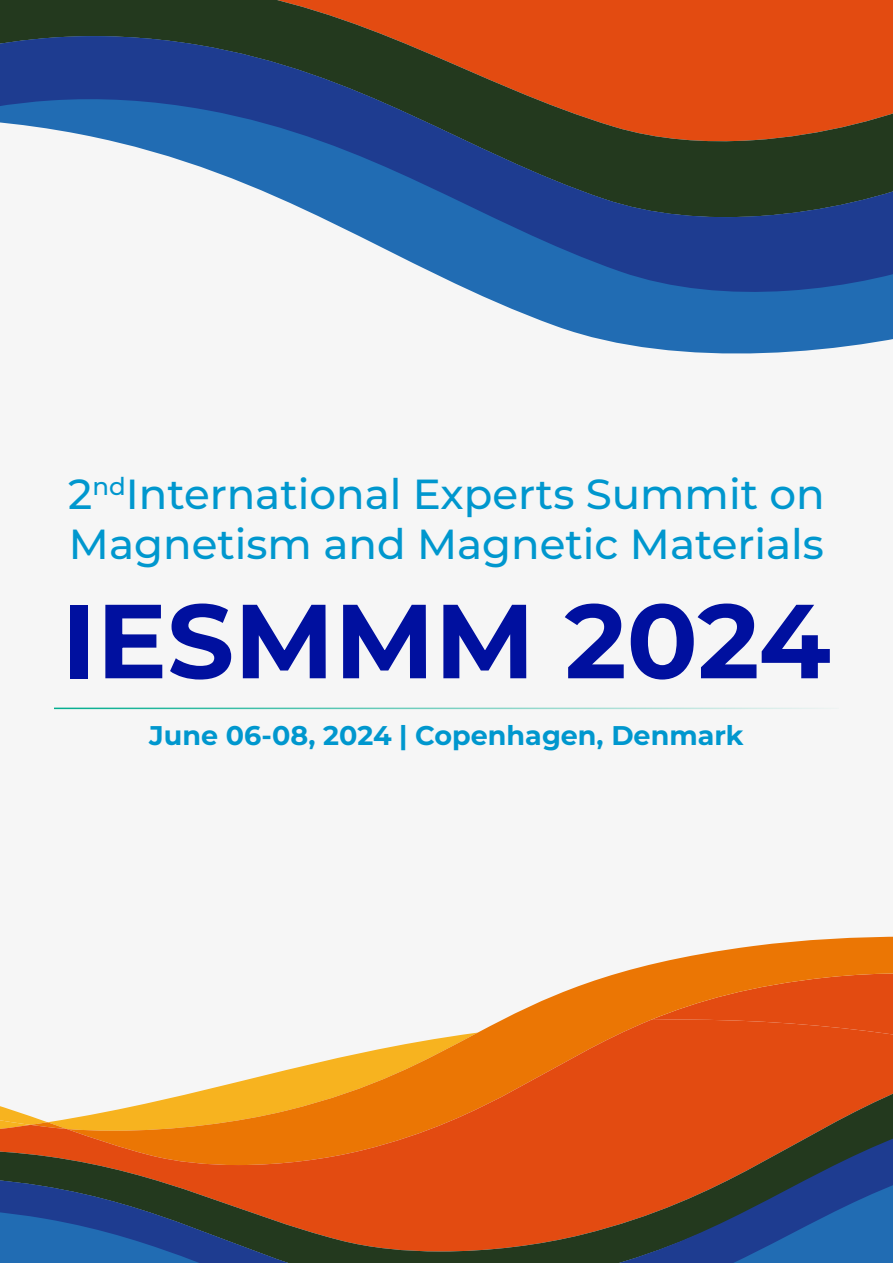
<style>
.page{position:relative;width:893px;height:1263px;background:#f6f6f6}
.page>*{position:absolute;margin:0;border:0;box-sizing:border-box;transform-origin:0 0}
.t1{font:700 105px "Montserrat";color:#00109f}
.t2{font:500 42px/50.4px "Montserrat";color:#0097ce}
.t3{font:700 27px "Montserrat";color:#0097ce}
</style>
<div class="page">
<svg style="left:478px;top:294px;width:415px;height:60px;fill:#216cb3"></svg>
<svg style="left:0;top:0;width:893px;height:294px"></svg>
<svg style="left:502px;top:937px;width:391px;height:83px"></svg>
<svg style="left:209px;top:1020px;width:684px;height:69px"></svg>
<svg style="left:0;top:1089px;width:893px;height:45px;background:#e27828"></svg>
<svg style="left:0;top:1134px;width:893px;height:129px;background:#864a36"></svg>
<svg style="left:0;top:1209px;width:25px;height:54px"></svg>
<hr style="left:54px;top:708px;width:785px;height:1px;background:#00ad8e">
<p class="t2" style="left:68px;top:468px;width:758px">2<sup>nd</sup>International Experts Summit on<br>Magnetism and Magnetic Materials</p>
<h1 class="t1" style="left:62px;top:571px;width:770px">IESMMM 2024</h1>
<p class="t3" style="left:149px;top:717px;width:596px">June 06-08, 2024 | Copenhagen, Denmark</p>
</div>
